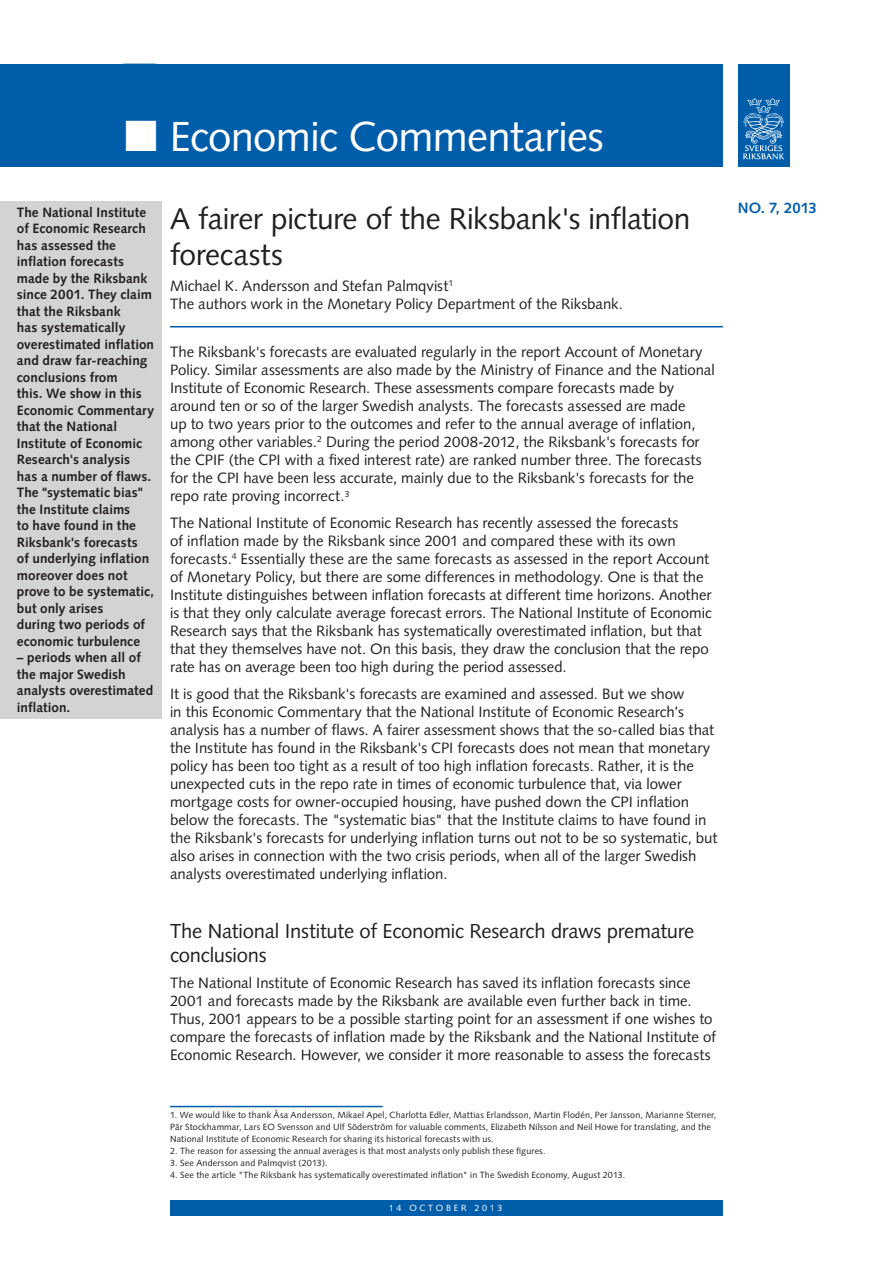
<style>
.page{position:relative;width:893px;height:1263px;background:#fff}
.page>*{position:absolute;margin:0;border:0;box-sizing:border-box;transform-origin:0 0}
.t1{font:42px "Syntax";color:#fff}
.t2{font:30px/36px "Syntax";letter-spacing:-.015em;color:#231f20}
.t3{font:20.25px/24px "Syntax";letter-spacing:-.015em;color:#231f20}
.t4{font:15px/18px "Syntax";letter-spacing:-.005em;color:#231f20}
.t5{font:700 15px "Syntax";color:#005daa}
.t6{font:700 13.5px/16.5px "Syntax";letter-spacing:.005em;color:#231f20}
.t7{font:9px/12px "Syntax";letter-spacing:.015em;color:#231f20}
.t8{font:9px "Syntax";letter-spacing:.3em;color:#fff}
.s1{font-family:"Monotype Sorts"}
</style>
<div class="page">
<div style="left:170px;top:1200px;width:552px;height:16px;background:#005daa"></div>
<div style="left:0;top:201px;width:161px;height:518px;background:#d1d3d4"></div>
<hr style="left:170px;top:326px;width:553px;height:1px;background:#005daa">
<div style="left:0;top:64px;width:723px;height:103px;background:#005daa"></div>
<div style="left:738px;top:64px;width:51px;height:103px;background:#005daa"></div>
<svg style="left:743px;top:98px;width:41px;height:61px"></svg>
<hr style="left:170px;top:1106px;width:213px;height:1px;background:#005daa">
<h1 class="t1" style="left:125px;top:111px;width:480px"><span class="s1">n</span> Economic Commentaries</h1>
<p class="t6" style="left:17px;top:204px;width:139px">The National Institute of Economic Research has assessed the inflation forecasts made by the Riksbank since 2001. They claim that the Riksbank<br>has systematically overestimated inflation and draw far-reaching conclusions from<br>this. We show in this<br>Economic Commentary that the National<br>Institute of Economic<br>Research's analysis<br>has a number of flaws.<br>The "systematic bias" the Institute claims<br>to have found in the<br>Riksbank's forecasts<br>of underlying inflation moreover does not prove to be systematic, but only arises<br>during two periods of economic turbulence</p>
<p class="t6" style="left:17px;top:649px;width:138px">– periods when all of the major Swedish analysts overestimated inflation.</p>
<h2 class="t2" style="left:170px;top:201px;width:522px">A fairer picture of the Riksbank's inflation forecasts</h2>
<p class="t4" style="left:170px;top:277px;width:454px">Michael K. Andersson and Stefan Palmqvist<sup>1<br></sup>The authors work in the Monetary Policy Department of the Riksbank.</p>
<p class="t4" style="left:170px;top:343px;width:546px">The Riksbank's forecasts are evaluated regularly in the report Account of Monetary Policy. Similar assessments are also made by the Ministry of Finance and the N ational I nstitute of Economic Research. These assessments compare forecasts made by around ten or so of the larger Swedish analysts. The forecasts assessed are made<br>up to two years prior to the outcomes and refer to the annual average of inflation, among other variables.<sup>2</sup> During the period 2008-2012, the Riksbank's forecasts for the CPI F (the CPI with a fixed interest rate) are ranked number three. The forecasts for the CPI have been less accurate, mainly due to the Riksbank's forecasts for the repo rate proving incorrect.<sup>3</sup></p>
<p class="t4" style="left:170px;top:514px;width:543px">The N ational I nstitute of Economic Research has recently assessed the forecasts<br>of inflation made by the Riksbank since 2001 and compared these with its own forecasts.<sup>4</sup> Essentially these are the same forecasts as assessed in the report Account of Monetary Policy, but there are some differences in methodology. One is that the<br>I nstitute distinguishes between inflation forecasts at different time horizons. Another is that they only calculate average forecast errors. The N ational I nstitute of Economic Research says that the Riksbank has systematically overestimated inflation, but that that they themselves have not. On this basis, they draw the conclusion that the repo rate has on average been too high during the period assessed.</p>
<p class="t4" style="left:170px;top:684px;width:549px">It is good that the Riksbank's forecasts are examined and assessed. But we show<br>in this Economic Commentary that the N ational I nstitute of Economic Research’s analysis has a number of flaws. A fairer assessment shows that the so-called bias that the I nstitute has found in the Riksbank's CPI forecasts does not mean that monetary policy has been too tight as a result of too high inflation forecasts. Rather, it is the unexpected cuts in the repo rate in times of economic turbulence that, via lower mortgage costs for owner-occupied housing, have pushed down the CPI inflation below the forecasts. The "systematic bias" that the I nstitute claims to have found in the Riksbank's forecasts for underlying inflation turns out not to be so systematic, but also arises in connection with the two crisis periods, when all of the larger Swedish analysts overestimated underlying inflation.</p>
<h3 class="t3" style="left:170px;top:919px;width:526px">The N ational I nstitute of Economic Research draws premature conclusions</h3>
<p class="t4" style="left:170px;top:974px;width:548px">The N ational I nstitute of Economic Research has saved its inflation forecasts since 2001 and forecasts made by the Riksbank are available even further back in time.<br>Thus, 2001 appears to be a possible starting point for an assessment if one wishes to compare the forecasts of inflation made by the Riksbank and the N ational I nstitute of Economic Research. However, we consider it more reasonable to assess the forecasts</p>
<p class="t7" style="left:170px;top:1109px;width:548px">1. We would like to thank Åsa Andersson, Mikael Apel, Charlotta Edler, Mattias Erlandsson, Martin Flodén, Per Jansson, Marianne Sterner,<br>Pär Stockhammar, Lars EO Svensson and Ulf Söderström for valuable comments, Elizabeth N ilsson and N eil Howe for translating, and the<br>N ational I nstitute of Economic Research for sharing its historical forecasts with us.</p>
<p class="t7" style="left:170px;top:1145px;width:377px">2. The reason for assessing the annual averages is that most analysts only publish these figures.</p>
<p class="t7" style="left:170px;top:1157px;width:159px">3. See Andersson and Palmqvist (2013).</p>
<p class="t7" style="left:170px;top:1169px;width:457px">4. See the article "The Riksbank has systematically overestimated inflation" in The Swedish Economy, August 2013.</p>
<p class="t8" style="left:389px;top:1203px;width:115px">14 OcTO ber 2013</p>
<p class="t5" style="left:738px;top:199px;width:81px">nO. 7, 2013</p>
</div>
